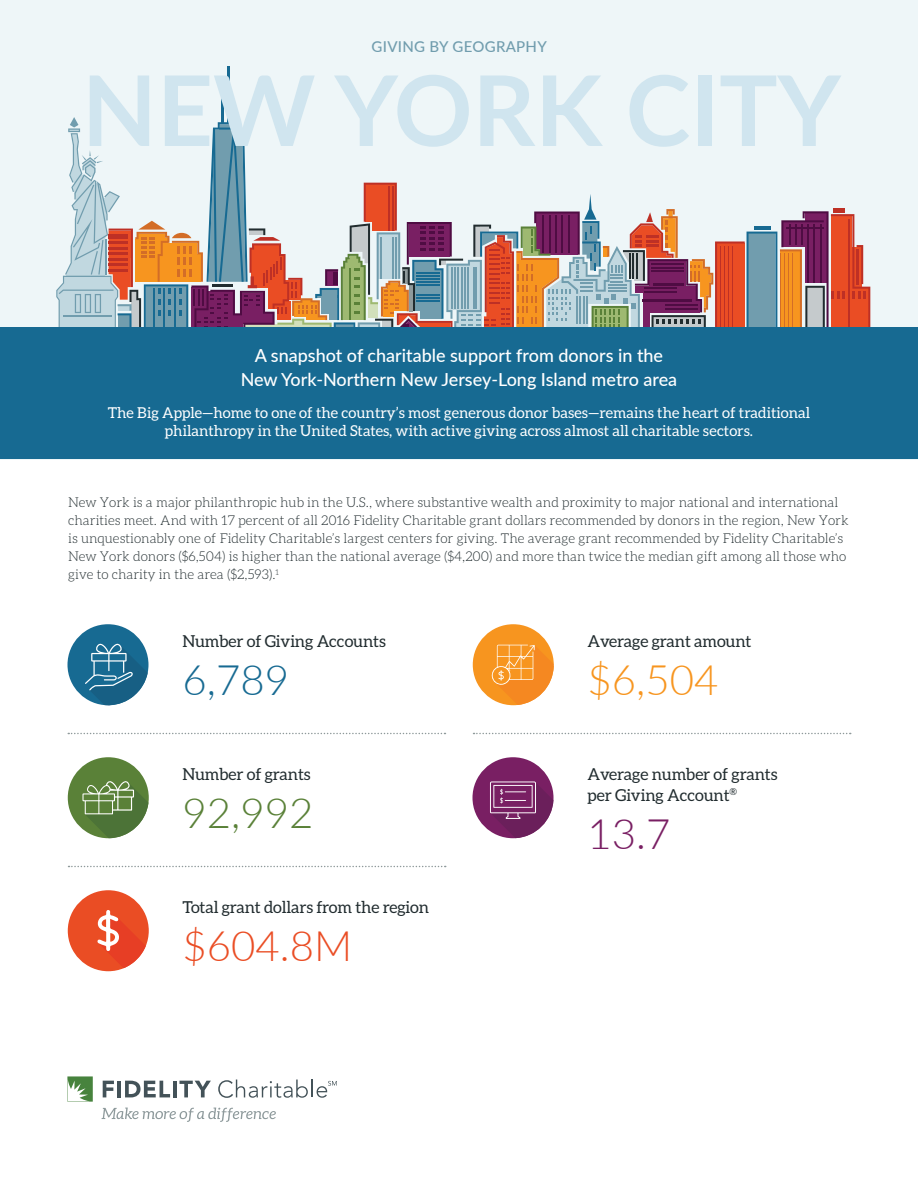
<style>
.page{position:relative;width:918px;height:1188px;background:#fff}
.page>*{position:absolute;margin:0;border:0;box-sizing:border-box;transform-origin:0 0}
.t1{font:700 97.5px "Lato";color:#d0e5ef}
.t2{font:300 42px "Lato";color:#ea4d24}
.t3{font:300 42px "Lato";color:#f7951f}
.t4{font:300 42px "Lato";color:#5a8138}
.t5{font:300 42px "Lato";color:#176a92}
.t6{font:300 42px "Lato";color:#791f63}
.t7{font:500 18px/24px "Lato";color:#fff;text-align:center}
.t8{font:16.5px/21px "Aleo";letter-spacing:-.01em;color:#212c2f}
.t9{font:15px/18px "Aleo";color:#fff;text-align:center}
.t10{font:500 15px "Lato";letter-spacing:.02em;color:#719dae}
.t11{font:300 13.5px/18px "Aleo";color:#212c2f}
</style>
<div class="page">
<svg style="left:67px;top:1076px;width:26px;height:26px"></svg>
<svg style="left:103px;top:1081px;width:11px;height:16px"></svg>
<hr style="left:117px;top:1081px;width:4px;height:16px;background:#435258">
<svg style="left:125px;top:1081px;width:45px;height:16px"></svg>
<hr style="left:173px;top:1081px;width:3px;height:16px;background:#435258">
<svg style="left:179px;top:1081px;width:32px;height:16px"></svg>
<svg style="left:218px;top:1080px;width:119px;height:18px"></svg>
<svg style="left:102px;top:1108px;width:174px;height:14px"></svg>
<div style="left:0;top:0;width:918px;height:459px;background:#eef6f8"></div>
<hr style="left:230px;top:101px;width:2px;height:22px;background:#176a92">
<hr style="left:221px;top:93px;width:2px;height:30px;background:#176a92">
<hr style="left:227px;top:66px;width:2px;height:57px;background:#176a92">
<svg style="left:54px;top:117px;width:816px;height:211px"></svg>
<hr style="left:857px;top:249px;width:2px;height:35px;background:#be3025">
<div style="left:0;top:328px;width:918px;height:131px;background:#176a92"></div>
<div style="left:68px;top:624px;width:80px;height:81px;background:#176a92;border-radius:50%"></div>
<svg style="left:85px;top:644px;width:63px;height:62px"></svg>
<div style="left:68px;top:757px;width:81px;height:81px;background:#5a8138;border-radius:50%"></div>
<svg style="left:82px;top:781px;width:66px;height:57px"></svg>
<div style="left:68px;top:890px;width:81px;height:81px;background:#ea4d24;border-radius:50%"></div>
<svg style="left:97px;top:910px;width:49px;height:58px"></svg>
<div style="left:473px;top:624px;width:81px;height:81px;background:#f7951f;border-radius:50%"></div>
<svg style="left:491px;top:645px;width:63px;height:60px"></svg>
<div style="left:472px;top:757px;width:82px;height:81px;background:#791f63;border-radius:50%"></div>
<svg style="left:490px;top:781px;width:63px;height:57px"></svg>
<svg style="left:474px;top:733px;width:377px;height:1px"></svg>
<svg style="left:68px;top:733px;width:377px;height:1px"></svg>
<svg style="left:69px;top:866px;width:377px;height:1px"></svg>
<p class="t10" style="left:372px;top:36px;width:177px">GIVING BY GEOGRAPHY</p>
<h1 class="t1" style="left:82px;top:39px;width:760px">NEW YORK CITY</h1>
<h3 class="t7" style="left:241px;top:343px;width:438px">A snapshot of charitable support from donors in the<br>New York-Northern New Jersey-Long Island metro area</h3>
<p class="t9" style="left:108px;top:403px;width:704px">The Big Apple—home to one of the country’s most generous donor bases—remains the heart of traditional philanthropy in the United States, with active giving across almost all charitable sectors.</p>
<p class="t11" style="left:68px;top:493px;width:782px">New York is a major philanthropic hub in the U.S., where substantive wealth and proximity to major national and international charities meet. And with 17 percent of all 2016 Fidelity Charitable grant dollars recommended by donors in the region, New York is unquestionably one of Fidelity Charitable’s largest centers for giving. The average grant recommended by Fidelity Charitable’s New York donors ($6,504) is higher than the national average ($4,200) and more than twice the median gift among all those who give to charity in the area ($2,593).<sup>1</sup></p>
<p class="t8" style="left:183px;top:630px;width:205px">Number of Giving Accounts</p>
<h2 class="t5" style="left:183px;top:650px;width:108px">6,789</h2>
<p class="t8" style="left:183px;top:763px;width:130px">Number of grants</p>
<h2 class="t4" style="left:183px;top:783px;width:132px">92,992</h2>
<p class="t8" style="left:183px;top:896px;width:248px">Total grant dollars from the region</p>
<h2 class="t2" style="left:183px;top:916px;width:171px">$604.8M</h2>
<p class="t8" style="left:588px;top:630px;width:166px">Average grant amount</p>
<h2 class="t3" style="left:588px;top:650px;width:132px">$6,504</h2>
<p class="t8" style="left:588px;top:763px;width:191px">Average number of grants per Giving Account<sup>®</sup></p>
<h2 class="t6" style="left:588px;top:804px;width:84px">13.7</h2>
</div>
